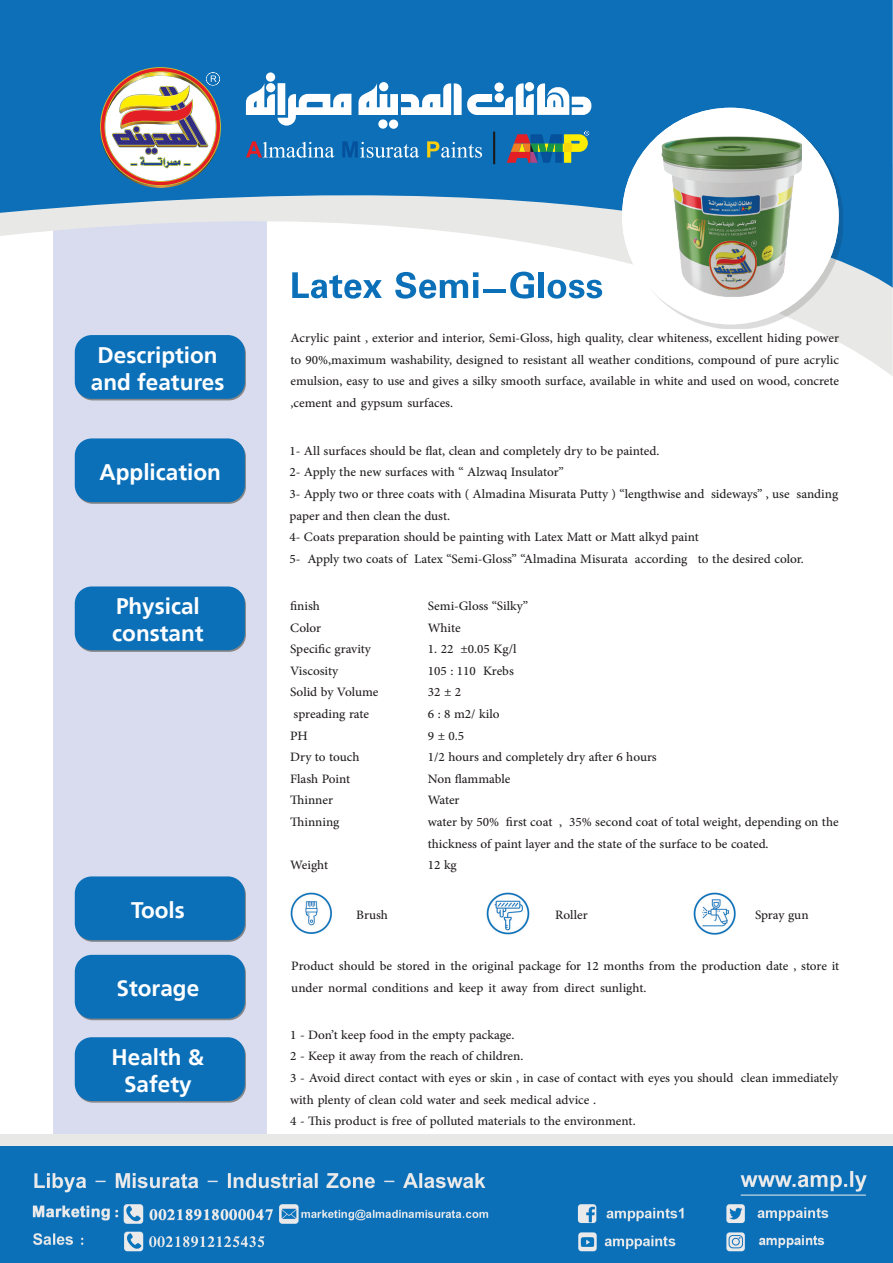
<style>
.page{position:relative;width:893px;height:1263px;background:#fff}
.page>*{position:absolute;margin:0;border:0;box-sizing:border-box;transform-origin:0 0}
.t1{font:700 55.5px "Nizar BBC Kurdish";color:#0c70b9}
.t2{font:700 22.5px/27px "Frutiger LT Arabic 65";color:#fff}
.t3{font:18px/21.6px "Adobe Arabic";color:#231f20}
</style>
<div class="page">
<div style="left:54px;top:171px;width:213px;height:1008px;background:#d9dcee"></div>
<svg style="left:53px;top:288px;width:840px;height:88px"></svg>
<svg style="left:0;top:0;width:893px;height:288px;fill:#0c6fb8"></svg>
<img style="left:100px;top:67px;width:121px;height:121px">
<hr style="left:493px;top:132px;width:2px;height:32px;background:#1a1a19">
<svg style="left:246px;top:72px;width:345px;height:91px"></svg>
<div style="left:0;top:1134px;width:893px;height:128px;background:#e8e9e7"></div>
<img style="left:0;top:1146px;width:892px;height:117px">
<div style="left:75px;top:335px;width:170px;height:64px;background:#0c70b9;border-radius:17px"></div>
<svg style="left:76px;top:878px;width:170px;height:64px"></svg>
<div style="left:75px;top:876px;width:170px;height:64px;background:#0c70b9;border-radius:17px"></div>
<svg style="left:76px;top:440px;width:170px;height:64px"></svg>
<div style="left:75px;top:438px;width:170px;height:64px;background:#0c70b9;border-radius:17px"></div>
<svg style="left:76px;top:956px;width:170px;height:64px"></svg>
<div style="left:75px;top:955px;width:170px;height:63px;background:#0c70b9;border-radius:17px"></div>
<svg style="left:76px;top:588px;width:170px;height:64px"></svg>
<div style="left:75px;top:586px;width:170px;height:64px;background:#0c70b9;border-radius:17px"></div>
<div style="left:75px;top:1037px;width:170px;height:64px;background:#0c70b9;border-radius:17px"></div>
<div style="left:626px;top:112px;width:217px;height:217px;background:#231f20;opacity:.08"></div>
<div style="left:622px;top:108px;width:217px;height:216px;background:#fff;border-radius:50%"></div>
<img style="left:487px;top:892px;width:42px;height:43px">
<img style="left:290px;top:892px;width:42px;height:42px">
<img style="left:693px;top:892px;width:43px;height:43px">
<img style="left:661px;top:136px;width:140px;height:161px">
<p class="t2" style="left:91px;top:341px;width:135px">Description and features</p>
<p class="t2" style="left:100px;top:458px;width:123px">Application</p>
<p class="t2" style="left:112px;top:593px;width:93px">Physical constant</p>
<p class="t2" style="left:131px;top:896px;width:55px">Tools</p>
<p class="t2" style="left:117px;top:974px;width:84px">Storage</p>
<p class="t2" style="left:112px;top:1043px;width:94px;text-align:center">Health &amp;<br>Safety</p>
<h1 class="t1" style="left:290px;top:254px;width:315px">Latex Semi-Gloss</h1>
<p class="t3" style="left:291px;top:325px;width:550px;text-align:justify">Acrylic paint , exterior and interior, Semi-Gloss, high quality, clear whiteness, excellent hiding power to 90%,maximum washability, designed to resistant all weather conditions, compound of pure acrylic emulsion, easy to use and gives a silky smooth surface, available in white and used on wood, concrete ,cement and gypsum surfaces.</p>
<p class="t3" style="left:289px;top:438px;width:372px">1- All surfaces should be flat, clean and completely dry beto painted.</p>
<p class="t3" style="left:289px;top:459px;width:275px">2- Apply the new surfaces with “ Alzwaq Insulator“</p>
<p class="t3" style="left:289px;top:481px;width:550px">3- Apply two or three coats with ( Almadina Misurata Putty ) “lengthwise and sideways ,” use sanding</p>
<p class="t3" style="left:289px;top:502px;width:162px">paper and then clean the dust.</p>
<p class="t3" style="left:289px;top:524px;width:411px">4- Coats preparation should be painting with Latex Matt or Matt alkyd paint</p>
<p class="t3" style="left:698px;top:546px;width:108px">to the desired color.</p>
<p class="t3" style="left:289px;top:546px;width:399px">5- Apply two coats of Latex “Semi-Gloss” “Almadina Misurata according</p>
<p class="t3" style="left:290px;top:593px;width:90px">finish<br>Color<br>Specific gravity<br>Viscosity<br>Solid by Volume spreading rate<br>PH<br>Dry to touch<br>Flash Point<br>Thinner<br>Thinning</p>
<p class="t3" style="left:290px;top:852px;width:40px">Weight</p>
<p class="t3" style="left:356px;top:902px;width:33px">Brush</p>
<p class="t3" style="left:428px;top:593px;width:412px">Semi-Gloss “Silky“<br>White<br>221. ±0.05 Kg l/<br>105 : 110 Krebs<br>32 2±<br>m8:6 2/ kilo<br>±9 0.5<br>1/2 hours and completely dry after 6 hours<br>Non flammable<br>Water<br>water by 50% first coat , 35% second coat of total weight, depending on the thickness of paint layer and the state of the surface beto coated.<br>12 kg</p>
<p class="t3" style="left:755px;top:902px;width:55px">Spray gun</p>
<p class="t3" style="left:555px;top:902px;width:34px">Roller</p>
<p class="t3" style="left:291px;top:953px;width:550px">Product should be stored in the original package for 12 months from the production date , store it under normal conditions and keep it away from direct sunlight.</p>
<p class="t3" style="left:290px;top:1022px;width:550px">-1 Dont’ keep food in the empty package.<br>-2 Keep it away from the reach of children.<br>-3 Avoid direct contact with eyes or skin in, case of contact with eyes you should clean immediately with plenty of clean cold water and seek medical advice .<br>-4 This product is free of polluted materials to the environment.</p>
</div>
